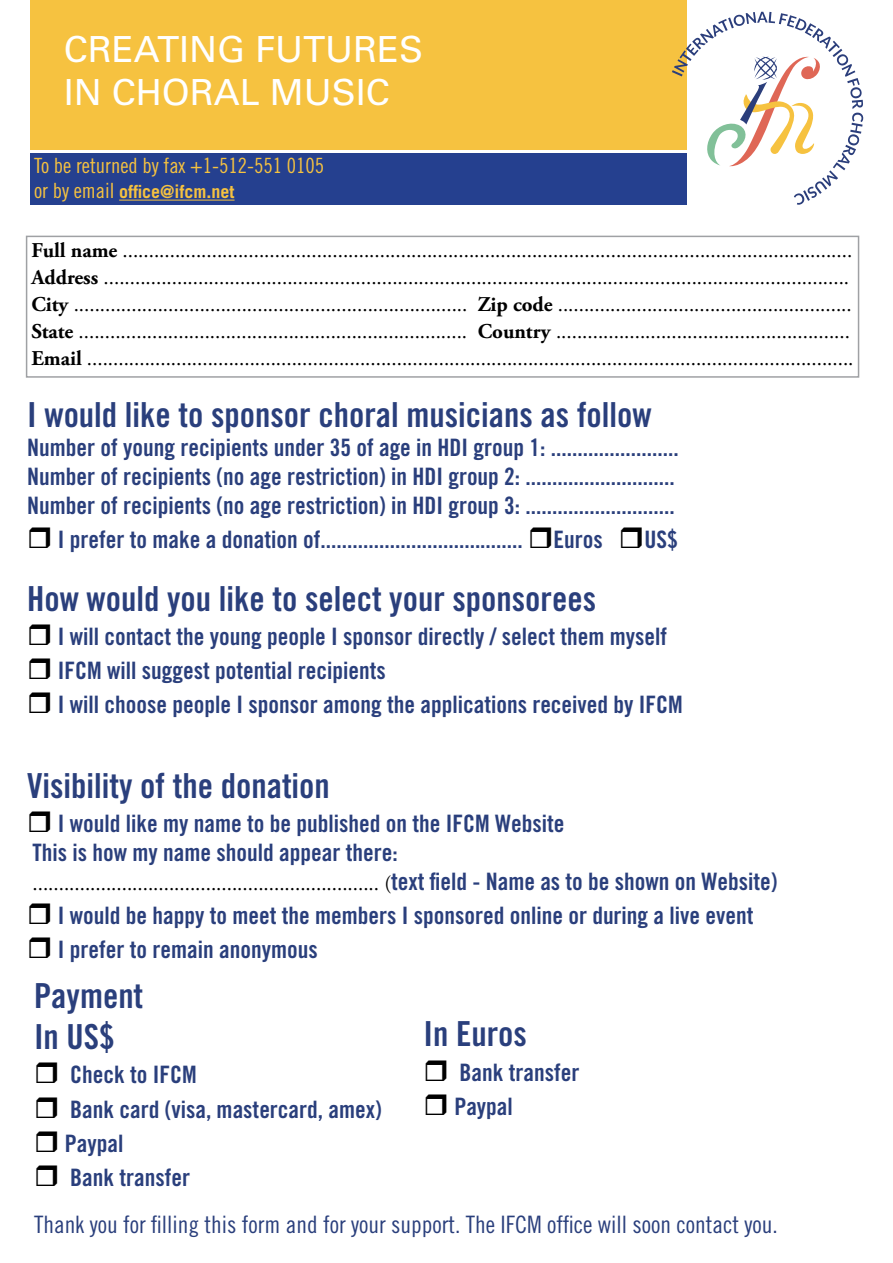
<style>
.page{position:relative;width:893px;height:1263px;background:#fff}
.page>*{position:absolute;margin:0;border:0;box-sizing:border-box;transform-origin:0 0}
.t1{font:36px/43.2px "Univers LT Std";color:#fff}
.t2{font:34.5px/41.4px "Trade Gothic LT Std Bd Cn 20";color:#2a3f7c}
.t3{font:24px/34.2px "Trade Gothic LT Std Bd Cn 20";color:#2a3f7c}
.t4{font:24px "Trade Gothic LT Std Cn 18";color:#2a3f7c}
.t5{font:21px/27px "Adobe Garamond Pro";color:#000}
.t6{font:21px "Trade Gothic LT Std Cn 18";color:#f6c240}
.t7{font:700 18px "Trade Gothic LT Std";color:#f6c240}
.s1{font-family:"Trade Gothic LT Std Cn 18";font-weight:400;font-size:21px}
.s2{font-weight:700}
.s3{font-family:"Trade Gothic LT Std Bd Cn 20";font-size:24px;color:#2a3f7c}
</style>
<div class="page">
<div style="left:26px;top:236px;width:833px;height:142px;border:2px solid #9fa1a4"></div>
<div style="left:30px;top:0;width:657px;height:149px;background:#f6c240"></div>
<div style="left:30px;top:154px;width:657px;height:51px;background:#25408f"></div>
<hr style="left:119px;top:200px;width:116px;height:1px;background:#f6c240">
<svg style="left:672px;top:12px;width:191px;height:193px"></svg>
<h1 class="t1" style="left:64px;top:28px;width:361px">CREATING FUTURES<br>IN CHORAL MUSIC</h1>
<p class="t6" style="left:34px;top:153px;width:292px">To be returned by fax +1-512-551 0105</p>
<p class="t7" style="left:34px;top:181px;width:202px"><span class="s1">or by email</span> office@ifcm.net</p>
<p class="t5" style="left:32px;top:237px;width:823px"><span class="s2">Full name</span> ...........................................................................................................................................<br><span class="s2">Address</span> ..............................................................................................................................................<br><span class="s2">City</span> ........................................................................... <span class="s2">Zip code</span> ........................................................<br><span class="s2">State</span> .......................................................................... <span class="s2">Country</span> ........................................................<br><span class="s2">Email</span> ..................................................................................................................................................</p>
<h2 class="t2" style="left:27px;top:394px;width:626px">I would like to sponsor choral musicians as follow</h2>
<p class="t3" style="left:27px;top:433px;width:653px;line-height:28.8px">Number of young recipients under 35 of age in HDI group 1: ........................<br>Number of recipients (no age restriction) in HDI group 2: ............................<br>Number of recipients (no age restriction) in HDI group 3: ............................</p>
<p class="t3" style="left:58px;top:522px;width:466px">I prefer to make a donation of......................................</p>
<p class="t3" style="left:554px;top:522px;width:51px">Euros</p>
<p class="t3" style="left:644px;top:522px;width:35px">US$</p>
<h2 class="t2" style="left:27px;top:578px;width:570px">How would you like to select your sponsorees</h2>
<p class="t3" style="left:58px;top:619px;width:626px">I will contact the young people I sponsor directly / select them myself<br>IFCM will suggest potential recipients<br>I will choose people I sponsor among the applications received by IFCM</p>
<h2 class="t2" style="left:27px;top:765px;width:304px">Visibility of the donation</h2>
<p class="t3" style="left:33px;top:809px;width:533px;line-height:28.8px;text-indent:25px">I would like my name to be published on the IFCM Website<br>This is how my name should appear there:</p>
<p class="t5" style="left:33px;top:870px;width:746px">.................................................................. (<span class="s3">text field - Name as to be shown on Website)</span></p>
<p class="t3" style="left:58px;top:898px;width:697px">I would be happy to meet the members I sponsored online or during a live event<br>I prefer to remain anonymous</p>
<h2 class="t2" style="left:34px;top:974px;width:111px">Payment<br>In US$</h2>
<p class="t3" style="left:65px;top:1057px;width:319px">Check to IFCM<br>Bank card (visa, mastercard, amex)<br>Paypal<br>Bank transfer</p>
<h2 class="t2" style="left:424px;top:1013px;width:105px">In Euros</h2>
<p class="t3" style="left:454px;top:1055px;width:127px">Bank transfer<br>Paypal</p>
<p class="t4" style="left:34px;top:1210px;width:745px">Thank you for filling this form and for your support. The IFCM office will soon contact you.</p>
</div>
